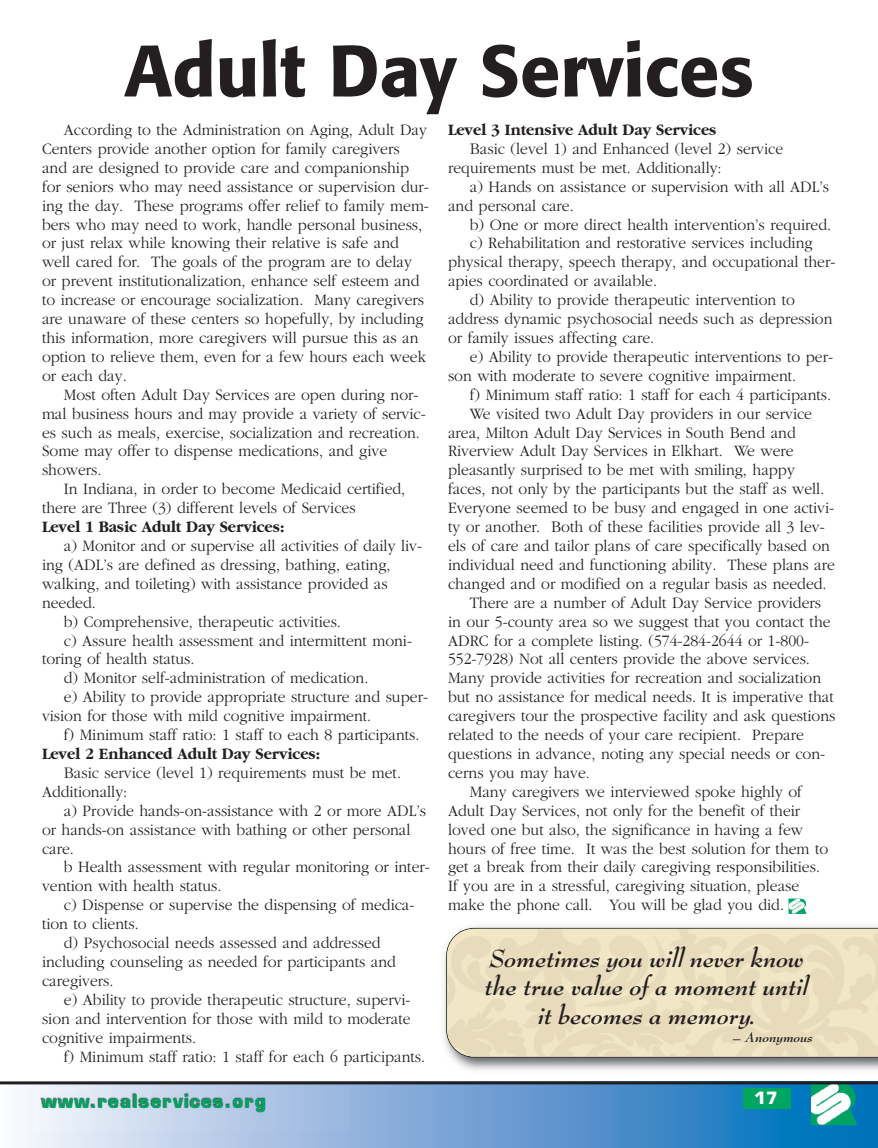
<style>
.page{position:relative;width:878px;height:1148px;background:#fff}
.page>*{position:absolute;margin:0;border:0;box-sizing:border-box;transform-origin:0 0}
.t1{font:500 72px "Formata";color:#231f20}
.t2{font:italic 700 27px/28.5px "Bernhard Modern";color:#231f20;text-align:center}
.t3{font:700 18px "Eurostile";letter-spacing:.07em;color:#00a65f}
.t4{font:300 16.5px/18.9px "Garamond";color:#231f20;scale:.95 1}
.t5{font:700 16.5px "Garamond";color:#231f20;scale:.95 1}
.t6{font:700 16.5px "Eurostile";color:#fff}
.t7{font:italic 700 15px "Bernhard Modern";color:#231f20}
</style>
<div class="page">
<img style="left:444px;top:926px;width:434px;height:144px">
<img style="left:447px;top:928px;width:431px;height:128px">
<svg style="left:0;top:1084px;width:878px;height:64px;background:#68a0d1"></svg>
<div style="left:743px;top:1088px;width:47px;height:20px;background:#00a65f"></div>
<svg style="left:811px;top:1084px;width:45px;height:41px"></svg>
<img style="left:811px;top:1084px;width:44px;height:25px">
<hr style="left:0;top:1081px;width:878px;height:3px;background:#231f20">
<img style="left:36px;top:1086px;width:313px;height:44px">
<svg style="left:788px;top:901px;width:18px;height:12px"></svg>
<img style="left:788px;top:898px;width:17px;height:10px">
<h1 class="t1" style="left:124px;top:40px;width:631px">Adult Day Services</h1>
<p class="t4" style="left:42px;top:120px;width:409px;text-indent:22px">According to the Administration on Aging, Adult Day Centers provide another option for family caregivers and are designed to provide care and companionship for seniors who may need assistance or supervision dur&shy;ing the day. These programs offer relief to family mem&shy;bers who may need to work, handle personal business, or just relax while knowing their relative is safe and well cared for. The goals of the program are to delay or prevent institutionalization, enhance self esteem and to increase or encourage socialization. Many caregivers are unaware of these centers so hopefully, by including this information, more caregivers will pursue this as an option to relieve them, even for a few hours each week or each day.</p>
<p class="t4" style="left:42px;top:384px;width:405px;text-indent:22px">Most often Adult Day Services are open during nor&shy;mal business hours and may provide a variety of servic&shy;es such as meals, exercise, socialization and recreation.<br>Some may offer to dispense medications, and give showers.</p>
<p class="t4" style="left:42px;top:479px;width:384px;text-indent:22px">In Indiana, in order to become Medicaid certified, there are Three (3) different levels of Services</p>
<p class="t5" style="left:42px;top:516px;width:256px">Level 1 Basic Adult Day Services:</p>
<p class="t4" style="left:64px;top:536px;width:378px">a) Monitor and or supervise all activities of daily liv-</p>
<p class="t4" style="left:42px;top:555px;width:368px">ing (ADL’s are defined as dressing, bathing, eating,</p>
<p class="t4" style="left:42px;top:573px;width:365px">walking, and toileting) with assistance provided as</p>
<p class="t4" style="left:42px;top:592px;width:58px">needed.</p>
<p class="t4" style="left:64px;top:611px;width:293px">b) Comprehensive, therapeutic activities.</p>
<p class="t4" style="left:64px;top:630px;width:368px">c) Assure health assessment and intermittent moni-</p>
<p class="t4" style="left:42px;top:649px;width:162px">toring of health status.</p>
<p class="t4" style="left:64px;top:668px;width:322px">d) Monitor self-administration of medication.</p>
<p class="t4" style="left:64px;top:687px;width:385px">e) Ability to provide appropriate structure and super-</p>
<p class="t4" style="left:42px;top:706px;width:348px">vision for those with mild cognitive impairment.</p>
<p class="t4" style="left:64px;top:725px;width:376px">f) Minimum staff ratio: 1 staff to each 8 participants.</p>
<p class="t5" style="left:42px;top:743px;width:294px">Level 2 Enhanced Adult Day Services:</p>
<p class="t4" style="left:42px;top:762px;width:379px;text-indent:22px">Basic service (level 1) requirements must be met.<br>Additionally:</p>
<p class="t4" style="left:42px;top:800px;width:406px;text-indent:22px">a) Provide hands-on-assistance with 2 or more ADL’s or hands-on assistance with bathing or other personal care.</p>
<p class="t4" style="left:42px;top:857px;width:410px;text-indent:22px">b Health assessment with regular monitoring or inter&shy;vention with health status.</p>
<p class="t4" style="left:64px;top:895px;width:370px">c) Dispense or supervise the dispensing of medica-</p>
<p class="t4" style="left:42px;top:914px;width:103px">tion to clients.</p>
<p class="t4" style="left:64px;top:933px;width:335px">d) Psychosocial needs assessed and addressed</p>
<p class="t4" style="left:42px;top:951px;width:374px">including counseling as needed for participants and</p>
<p class="t4" style="left:42px;top:970px;width:77px">caregivers.</p>
<p class="t4" style="left:64px;top:989px;width:366px">e) Ability to provide therapeutic structure, supervi-</p>
<p class="t4" style="left:42px;top:1008px;width:389px">sion and intervention for those with mild to moderate</p>
<p class="t4" style="left:42px;top:1027px;width:164px">cognitive impairments.</p>
<p class="t4" style="left:64px;top:1046px;width:382px">f) Minimum staff ratio: 1 staff for each 6 participants.</p>
<p class="t5" style="left:448px;top:120px;width:284px">Level 3 Intensive Adult Day Services</p>
<p class="t4" style="left:448px;top:139px;width:354px;text-indent:22px">Basic (level 1) and Enhanced (level 2) service requirements must be met. Additionally:</p>
<p class="t4" style="left:448px;top:177px;width:402px;text-indent:22px">a) Hands on assistance or supervision with all ADL’s and personal care.</p>
<p class="t4" style="left:470px;top:214px;width:382px">b) One or more direct health intervention’s required.</p>
<p class="t4" style="left:470px;top:233px;width:362px">c) Rehabilitation and restorative services including</p>
<p class="t4" style="left:448px;top:252px;width:409px">physical therapy, speech therapy, and occupational ther-</p>
<p class="t4" style="left:448px;top:271px;width:221px">apies coordinated or available.</p>
<p class="t4" style="left:470px;top:290px;width:343px">d) Ability to provide therapeutic intervention to</p>
<p class="t4" style="left:448px;top:309px;width:406px">address dynamic psychosocial needs such as depression</p>
<p class="t4" style="left:448px;top:328px;width:219px">or family issues affecting care.</p>
<p class="t4" style="left:470px;top:347px;width:384px">e) Ability to provide therapeutic interventions to per-</p>
<p class="t4" style="left:448px;top:366px;width:368px">son with moderate to severe cognitive impairment.</p>
<p class="t4" style="left:470px;top:384px;width:382px">f) Minimum staff ratio: 1 staff for each 4 participants.</p>
<p class="t4" style="left:470px;top:403px;width:362px">We visited two Adult Day providers in our service</p>
<p class="t4" style="left:448px;top:422px;width:367px">area, Milton Adult Day Services in South Bend and</p>
<p class="t4" style="left:448px;top:441px;width:365px">Riverview Adult Day Services in Elkhart. We were</p>
<p class="t4" style="left:448px;top:460px;width:366px">pleasantly surprised to be met with smiling, happy</p>
<p class="t4" style="left:448px;top:479px;width:398px">faces, not only by the participants but the staff as well.</p>
<p class="t4" style="left:448px;top:498px;width:408px">Everyone seemed to be busy and engaged in one activi-</p>
<p class="t4" style="left:448px;top:517px;width:398px">ty or another. Both of these facilities provide all 3 lev-</p>
<p class="t4" style="left:448px;top:536px;width:403px">els of care and tailor plans of care specifically based on</p>
<p class="t4" style="left:448px;top:555px;width:409px">individual need and functioning ability. These plans are</p>
<p class="t4" style="left:448px;top:573px;width:400px">changed and or modified on a regular basis as needed.</p>
<p class="t4" style="left:470px;top:592px;width:371px">There are a number of Adult Day Service providers</p>
<p class="t4" style="left:448px;top:611px;width:404px">in our 5-county area so we suggest that you contact the</p>
<p class="t4" style="left:448px;top:630px;width:381px">ADRC for a complete listing. (574-284-2644 or 1-800-</p>
<p class="t4" style="left:448px;top:649px;width:382px">552-7928) Not all centers provide the above services.</p>
<p class="t4" style="left:448px;top:668px;width:394px">Many provide activities for recreation and socialization</p>
<p class="t4" style="left:448px;top:687px;width:407px">but no assistance for medical needs. It is imperative that</p>
<p class="t4" style="left:448px;top:706px;width:409px">caregivers tour the prospective facility and ask questions</p>
<p class="t4" style="left:448px;top:725px;width:376px">related to the needs of your care recipient. Prepare</p>
<p class="t4" style="left:448px;top:744px;width:398px">questions in advance, noting any special needs or con-</p>
<p class="t4" style="left:448px;top:762px;width:151px">cerns you may have.</p>
<p class="t4" style="left:470px;top:781px;width:351px">Many caregivers we interviewed spoke highly of</p>
<p class="t4" style="left:448px;top:800px;width:372px">Adult Day Services, not only for the benefit of their</p>
<p class="t4" style="left:448px;top:819px;width:375px">loved one but also, the significance in having a few</p>
<p class="t4" style="left:448px;top:838px;width:401px">hours of free time. It was the best solution for them to</p>
<p class="t4" style="left:448px;top:857px;width:393px">get a break from their daily caregiving responsibilities.</p>
<p class="t4" style="left:448px;top:876px;width:371px">If you are in a stressful, caregiving situation, please</p>
<p class="t4" style="left:448px;top:895px;width:355px">make the phone call. You will be glad you did.</p>
<h2 class="t2" style="left:484px;top:944px;width:325px">Sometimes you will never know the true value of a moment until it becomes a memory.</h2>
<p class="t7" style="left:732px;top:1030px;width:82px">– Anonymous</p>
<p class="t3" style="left:42px;top:1094px;width:226px">www.realservices.org</p>
<p class="t6" style="left:754px;top:1091px;width:25px">17</p>
</div>
